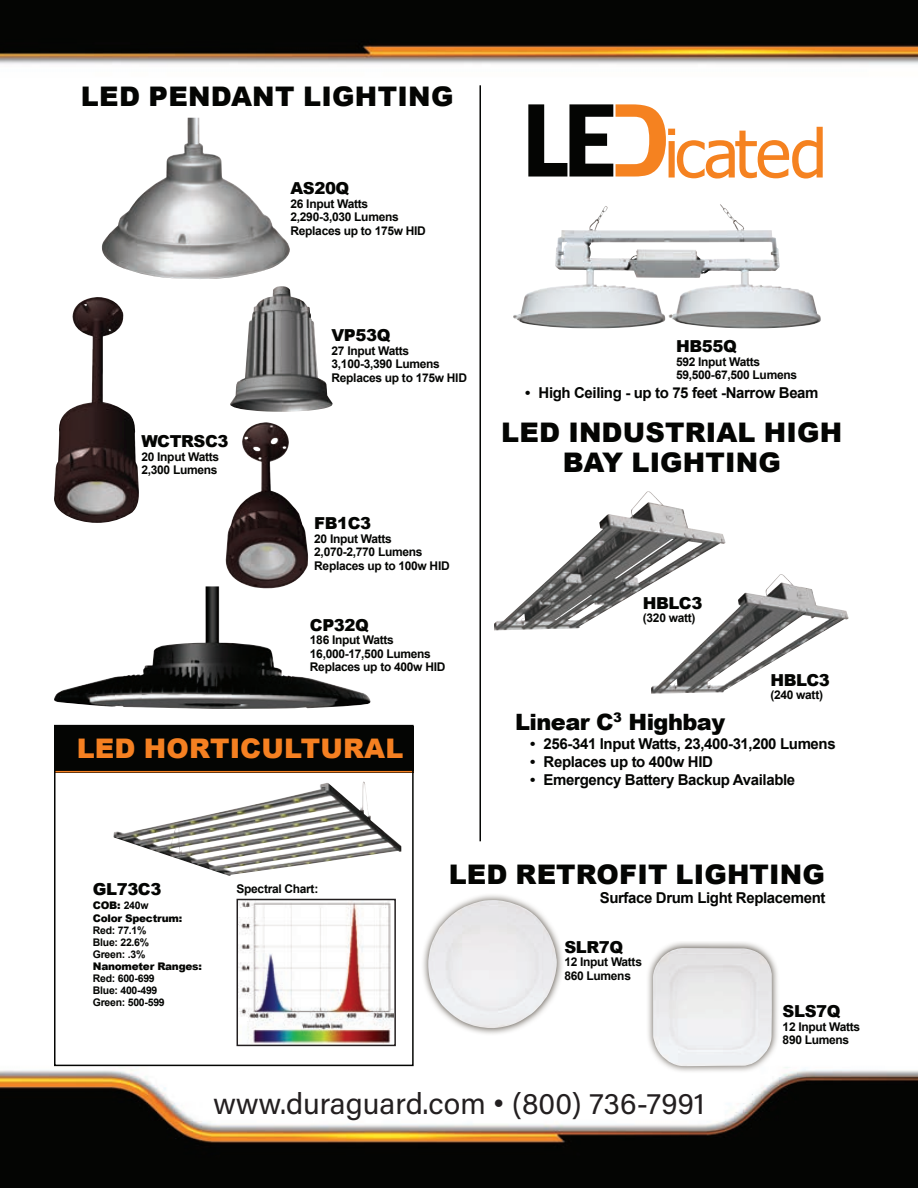
<style>
.page{position:relative;width:918px;height:1188px;background:#fff}
.page>*{position:absolute;margin:0;border:0;box-sizing:border-box;transform-origin:0 0}
.t1{font:30px "Acumin Pro";color:#231f20}
.t2{font:900 27px/30px "Arial";letter-spacing:.005em;color:#040503;text-align:center}
.t3{font:900 27px "Arial";letter-spacing:.005em;color:#f58021}
.t4{font:900 22.5px "Arial";letter-spacing:-.025em;color:#040503}
.t5{font:900 16.5px "Arial";letter-spacing:-.025em;color:#040503}
.t6{font:700 15px "Arial";letter-spacing:-.025em;color:#040503}
.t7{font:700 12px/13.5px "Arial";letter-spacing:-.025em;color:#040503}
.t8{font:700 10.5px/12px "Arial";letter-spacing:-.025em;color:#040503}
.t9{font:900 10.5px/12.6px "Arial";letter-spacing:-.025em;color:#040503}
.s1{font-weight:700}
.s2{font-family:"Arial"}
</style>
<div class="page">
<img style="left:0;top:0;width:918px;height:1188px">
<div style="left:54px;top:726px;width:360px;height:46px;background:#040503"></div>
<img style="left:100px;top:118px;width:190px;height:163px">
<img style="left:224px;top:422px;width:84px;height:164px">
<img style="left:54px;top:586px;width:318px;height:123px">
<img style="left:230px;top:286px;width:103px;height:126px">
<img style="left:54px;top:297px;width:85px;height:226px">
<img style="left:240px;top:902px;width:153px;height:141px">
<div style="left:237px;top:899px;width:159px;height:147px;border:2px solid #231f20"></div>
<img style="left:113px;top:782px;width:288px;height:94px">
<svg style="left:528px;top:104px;width:295px;height:75px"></svg>
<svg style="left:421px;top:893px;width:143px;height:142px"></svg>
<img style="left:428px;top:900px;width:129px;height:128px">
<svg style="left:646px;top:941px;width:134px;height:133px"></svg>
<img style="left:653px;top:948px;width:119px;height:118px">
<img style="left:513px;top:205px;width:224px;height:123px">
<img style="left:494px;top:491px;width:232px;height:140px">
<img style="left:651px;top:574px;width:198px;height:120px">
<hr style="left:479px;top:85px;width:2px;height:756px;background:#040503">
<hr style="left:54px;top:771px;width:360px;height:1px;background:#f58021">
<div style="left:54px;top:725px;width:360px;height:341px;border:2px solid #040503"></div>
<h2 class="t2" style="left:81px;top:80px;width:374px">LED PENDANT LIGHTING</h2>
<h3 class="t5" style="left:291px;top:176px;width:60px">AS20Q</h3>
<p class="t7" style="left:291px;top:197px;width:137px">26 Input Watts<br>2,290-3,030 Lumens<br>Replaces up to 175w HID</p>
<h3 class="t5" style="left:141px;top:429px;width:89px">WCTRSC3</h3>
<p class="t7" style="left:141px;top:450px;width:79px">20 Input Watts<br>2,300 Lumens</p>
<h3 class="t5" style="left:332px;top:323px;width:60px">VP53Q</h3>
<p class="t7" style="left:332px;top:344px;width:137px">27 Input Watts<br>3,100-3,390 Lumens<br>Replaces up to 175w HID</p>
<h3 class="t5" style="left:314px;top:511px;width:59px">FB1C3</h3>
<p class="t7" style="left:314px;top:532px;width:137px">20 Input Watts<br>2,070-2,770 Lumens<br>Replaces up to 100w HID</p>
<h3 class="t5" style="left:310px;top:613px;width:60px">CP32Q</h3>
<p class="t7" style="left:310px;top:633px;width:137px">186 Input Watts<br>16,000-17,500 Lumens<br>Replaces up to 400w HID</p>
<h2 class="t3" style="left:77px;top:728px;width:328px">LED HORTICULTURAL</h2>
<h3 class="t5" style="left:676px;top:334px;width:62px">HB55Q</h3>
<p class="t7" style="left:676px;top:355px;width:123px">592 Input Watts<br>59,500-67,500 Lumens</p>
<p class="t6" style="left:525px;top:382px;width:295px">• High Ceiling - up to 75 feet -Narrow Beam</p>
<h2 class="t2" style="left:501px;top:417px;width:343px">LED INDUSTRIAL HIGH<br>BAY LIGHTING</h2>
<h3 class="t5" style="left:643px;top:591px;width:61px">HBLC3</h3>
<p class="t7" style="left:643px;top:612px;width:54px">(320 watt)</p>
<h3 class="t4" style="left:515px;top:706px;width:212px">Linear C<sup>3</sup> Highbay</h3>
<h3 class="t5" style="left:770px;top:668px;width:61px">HBLC3</h3>
<p class="t7" style="left:770px;top:688px;width:54px">(240 watt)</p>
<p class="t6" style="left:530px;top:733px;width:307px">• 256-341 Input Watts, 23,400-31,200 Lumens</p>
<p class="t6" style="left:530px;top:751px;width:184px">• Replaces up to 400w HID</p>
<p class="t6" style="left:530px;top:769px;width:267px">• Emergency Battery Backup Available</p>
<h3 class="t5" style="left:93px;top:878px;width:70px">GL73C3</h3>
<p class="t7" style="left:237px;top:882px;width:83px">Spectral Chart:</p>
<p class="t9" style="left:93px;top:899px;width:91px">COB: <span class="s1">240w<br></span>Color Spectrum:</p>
<p class="t8" style="left:93px;top:924px;width:58px">Red: 77.1%<br>Blue: 22.6%<br>Green: .3%</p>
<p class="t9" style="left:93px;top:960px;width:110px">Nanometer Ranges:</p>
<p class="t8" style="left:93px;top:973px;width:73px">Red: 600-699<br>Blue: 400-499<br>Green: 500-599</p>
<h2 class="t2" style="left:449px;top:858px;width:378px">LED RETROFIT LIGHTING</h2>
<p class="t6" style="left:600px;top:887px;width:227px">Surface Drum Light Replacement</p>
<h3 class="t5" style="left:564px;top:935px;width:60px">SLR7Q</h3>
<p class="t7" style="left:564px;top:955px;width:79px">12 Input Watts<br>860 Lumens</p>
<h3 class="t5" style="left:783px;top:999px;width:59px">SLS7Q</h3>
<p class="t7" style="left:783px;top:1020px;width:79px">12 Input Watts<br>890 Lumens</p>
<h1 class="t1" style="left:213px;top:1082px;width:493px">www.duraguard.com <span class="s2">•</span> (800) 736-7991</h1>
</div>
